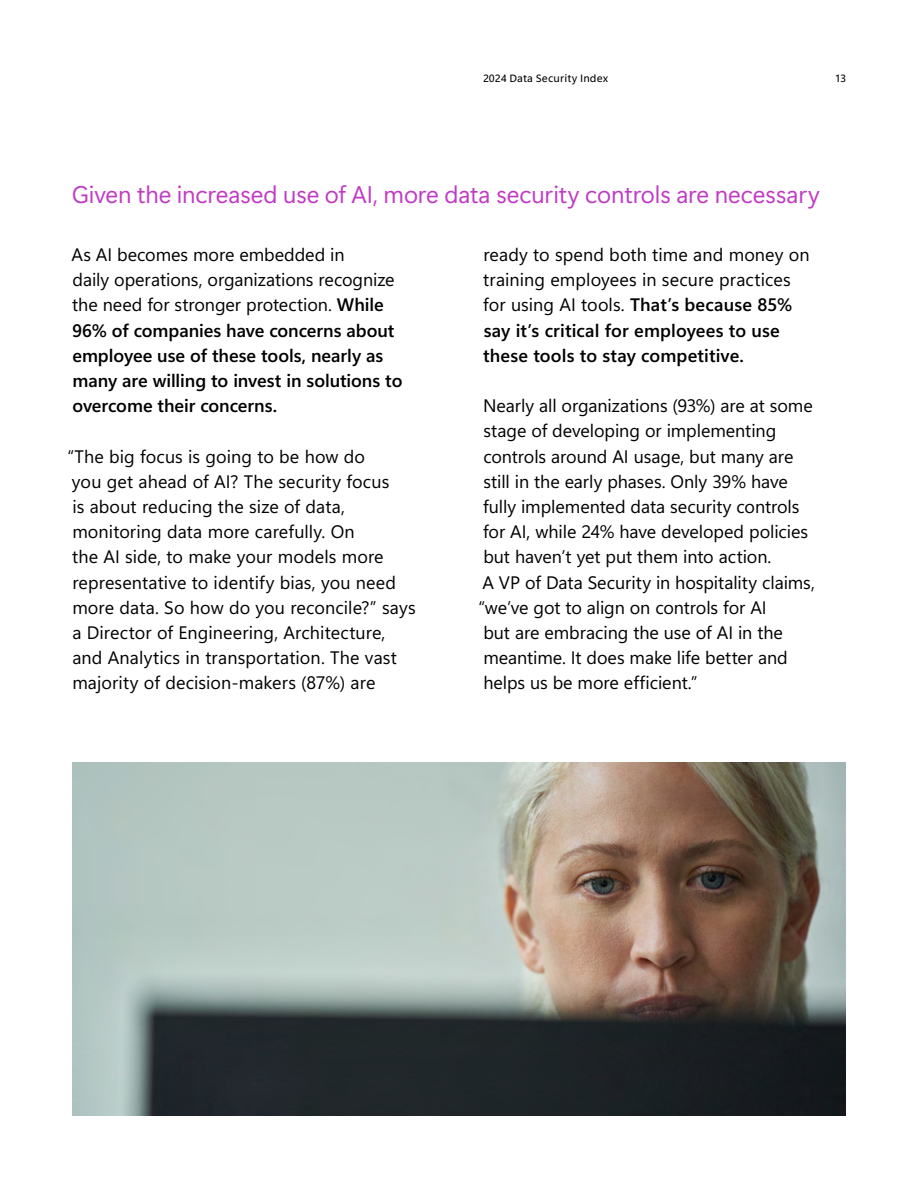
<style>
.page{position:relative;width:918px;height:1188px;background:#fff}
.page>*{position:absolute;margin:0;border:0;box-sizing:border-box;transform-origin:0 0}
.t1{font:24px "Segoe Sans 240000";letter-spacing:-.005em;color:#c03bc4}
.Body_copy{font:18px/25.2px "Segoe Sans a 8000";color:#000}
.Body_copy-2{font:18px/25.2px "Segoe Sans a 8000";letter-spacing:-.005em;color:#000}
.t2{font:10.5px "Segoe Sans 50000";letter-spacing:.01em;color:#000}
.s1{font-style:inherit}
</style>
<div class="page">
<img style="left:72px;top:762px;width:774px;height:354px">
<p class="t2" style="left:483px;top:71px;width:127px">2024 Data Security Index</p>
<p class="t2" style="left:836px;top:71px;width:12px">13</p>
<h2 class="t1" style="left:72px;top:178px;width:749px">Given the increased use of AI, more data security controls are necessary</h2>
<p class="Body_copy-2" style="left:71px;top:242px;width:333px"><span class="s1">As AI becomes more embedded in<br>daily operations, organizations recognize the need for stronger protection.</span> While 96% of companies have concerns about employee use of these tools, nearly as many are willing to invest in solutions to overcome their concerns.</p>
<p class="Body_copy" style="left:67px;top:443px;width:350px">“The big focus is going to be how do<br>you get ahead of AI? The security focus<br>is about reducing the size of data, monitoring data more carefully. On<br>the AI side, to make your models more representative to identify bias, you need more data. So how do you reconcile?” says a Director of Engineering, Architecture,<br>and Analytics in transportation. The vast majority of decision-makers (87%) are</p>
<p class="Body_copy" style="left:483px;top:242px;width:328px">ready to spend both time and money on training employees in secure practices for using AI tools. <span class="s1">That’s because 85% say it’s critical for employees to use these tools to stay competitive.</span></p>
<p class="Body_copy" style="left:478px;top:393px;width:338px">Nearly all organizations (93%) are at some stage of developing or implementing controls around AI usage, but many are still in the early phases. Only 39% have fully implemented data security controls for AI, while 24% have developed policies but haven’t yet put them into action.<br>A VP of Data Security in hospitality claims, “we’ve got to align on controls for AI<br>but are embracing the use of AI in the meantime. It does make life better and helps us be more efficient.”</p>
</div>
